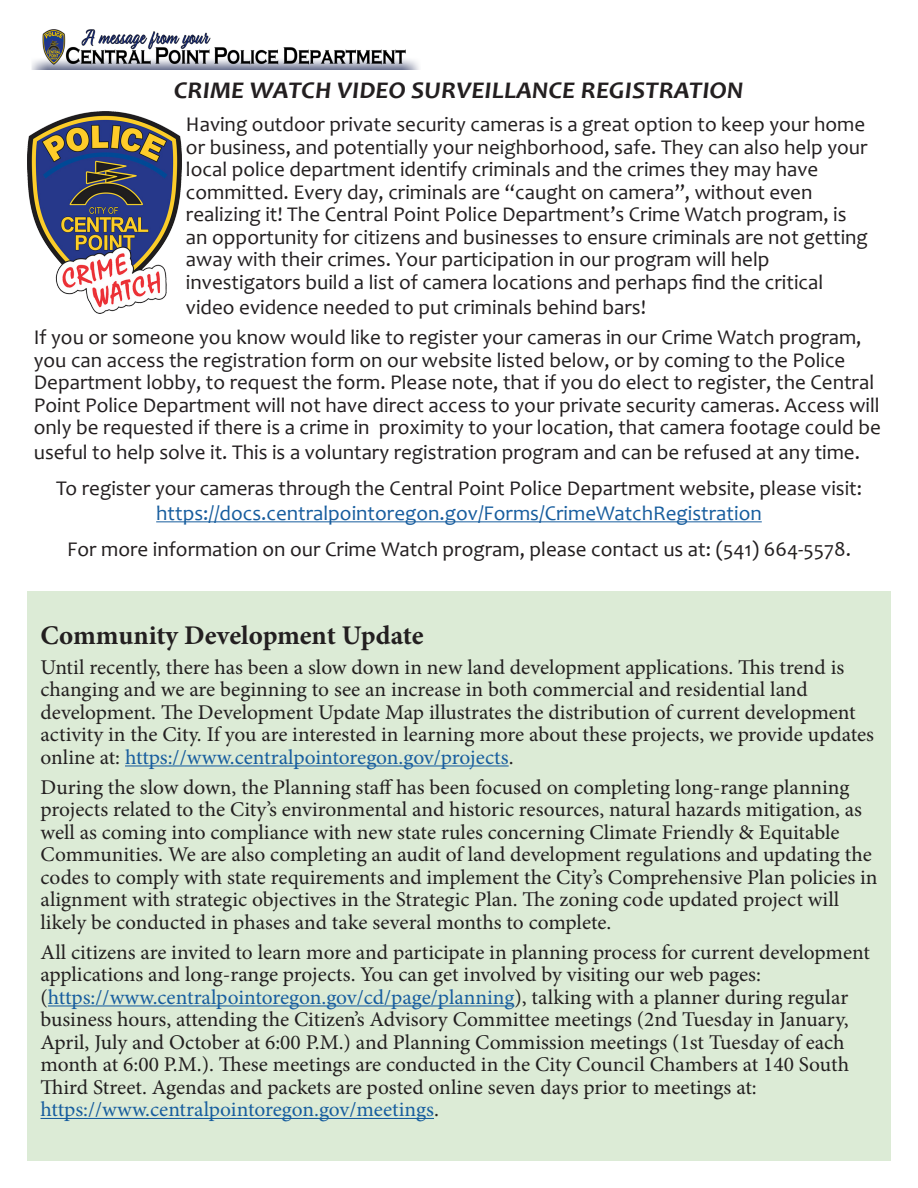
<style>
.page{position:relative;width:918px;height:1188px;background:#fff}
.page>*{position:absolute;margin:0;border:0;box-sizing:border-box;transform-origin:0 0}
.t1{font:700 27px "Minion Pro";letter-spacing:-.005em;color:#231f20}
.t2{font:italic 700 24px "Candara";color:#231f20;scale:1.09 1}
.t3{font:21px/22.5px "Minion Pro";color:#231f20}
.t4{font:21px/22.5px "Candara";color:#231f20}
.t5{font:21px "Minion Pro";color:#175d9e}
.s1{color:#175d9e}
.s2{color:#231f20}
</style>
<div class="page">
<img style="left:31px;top:29px;width:388px;height:40px">
<div style="left:27px;top:592px;width:864px;height:569px;background:#dcebd6"></div>
<hr style="left:125px;top:765px;width:384px;height:1px;background:#175d9e">
<hr style="left:48px;top:1005px;width:466px;height:1px;background:#175d9e">
<hr style="left:40px;top:1118px;width:394px;height:1px;background:#175d9e">
<hr style="left:156px;top:522px;width:606px;height:1px;background:#175d9e">
<img style="left:27px;top:112px;width:154px;height:201px">
<p class="t2" style="left:174px;top:76px;width:524px">CRIME WATCH VIDEO SURVEILLANCE REGISTRATION</p>
<p class="t4" style="left:186px;top:113px;width:683px">Having outdoor private security cameras is a great option to keep your home or business, and potentially your neighborhood, safe. They can also help your</p>
<p class="t4" style="left:186px;top:158px;width:634px">local police department identify criminals and the crimes they may have</p>
<p class="t4" style="left:186px;top:181px;width:628px">committed. Every day, criminals are “caught on camera”, without even</p>
<p class="t4" style="left:186px;top:203px;width:683px">realizing it! The Central Point Police Department’s Crime Watch program, is an opportunity for citizens and businesses to ensure criminals are not getting away with their crimes. Your participation in our program will help</p>
<p class="t4" style="left:186px;top:271px;width:639px">investigators build a list of camera locations and perhaps find the critical</p>
<p class="t4" style="left:186px;top:296px;width:462px">video evidence needed to put criminals behind bars!</p>
<p class="t4" style="left:34px;top:326px;width:829px">If you or someone you know would like to register your cameras in our Crime Watch program,</p>
<p class="t4" style="left:34px;top:348px;width:849px">you can access the registration form on our website listed below, or by coming to the Police Department lobby, to request the form. Please note, that if you do elect to register, the Central Point Police Department will not have direct access to your private security cameras. Access will only be requested if there is a crime in proximity to your location, that camera footage could be</p>
<p class="t4" style="left:34px;top:441px;width:828px">useful to help solve it. This is a voluntary registration program and can be refused at any time.</p>
<p class="t4" style="left:56px;top:476px;width:808px;line-height:25.2px;text-align:center">To register your cameras through the Central Point Police Department website, please visit: <span class="s1">https://docs.centralpointoregon.gov/Forms/CrimeWatchRegistration</span></p>
<p class="t4" style="left:67px;top:538px;width:785px">For more information on our Crime Watch program, please contact us at: (541) 664-5578.</p>
<p class="t1" style="left:40px;top:616px;width:384px">Community Development Update</p>
<p class="t3" style="left:40px;top:656px;width:805px">Until recently, there has been a slow down in new land development applications. This trend is</p>
<p class="t3" style="left:40px;top:679px;width:769px">changing and we are beginning to see an increase in both commercial and residential land</p>
<p class="t3" style="left:40px;top:701px;width:835px">development. The Development Update Map illustrates the distribution of current development activity in the City. If you are interested in learning more about these projects, we provide updates online at: <span class="s1">https://www.centralpointoregon.gov/projects</span>.</p>
<p class="t3" style="left:40px;top:776px;width:811px">During the slow down, the Planning staff has been focused on completing long-range planning</p>
<p class="t3" style="left:40px;top:799px;width:823px">projects related to the City’s environmental and historic resources, natural hazards mitigation, as</p>
<p class="t3" style="left:40px;top:821px;width:801px">well as coming into compliance with new state rules concerning Climate Friendly &amp; Equitable</p>
<p class="t3" style="left:40px;top:844px;width:839px">Communities. We are also completing an audit of land development regulations and updating the codes to comply with state requirements and implement the City’s Comprehensive Plan policies in alignment with strategic objectives in the Strategic Plan. The zoning code updated project will</p>
<p class="t3" style="left:40px;top:911px;width:572px">likely be conducted in phases and take several months to complete.</p>
<p class="t3" style="left:40px;top:941px;width:831px">All citizens are invited to learn more and participate in planning process for current development applications and long-range projects. You can get involved by visiting our web pages:</p>
<p class="t5" style="left:40px;top:983px;width:809px"><span class="s2">(</span>https://www.centralpointoregon.gov/cd/page/planning<span class="s2">), talking with a planner during regular</span></p>
<p class="t3" style="left:40px;top:1009px;width:810px">business hours, attending the Citizen’s Advisory Committee meetings (2nd Tuesday in January, April, July and October at 6:00 P.M.) and Planning Commission meetings (1st Tuesday of each month at 6:00 P.M.). These meetings are conducted in the City Council Chambers at 140 South Third Street. Agendas and packets are posted online seven days prior to meetings at:</p>
<p class="t5" style="left:40px;top:1096px;width:400px">https://www.centralpointoregon.gov/meetings<span class="s2">.</span></p>
</div>
